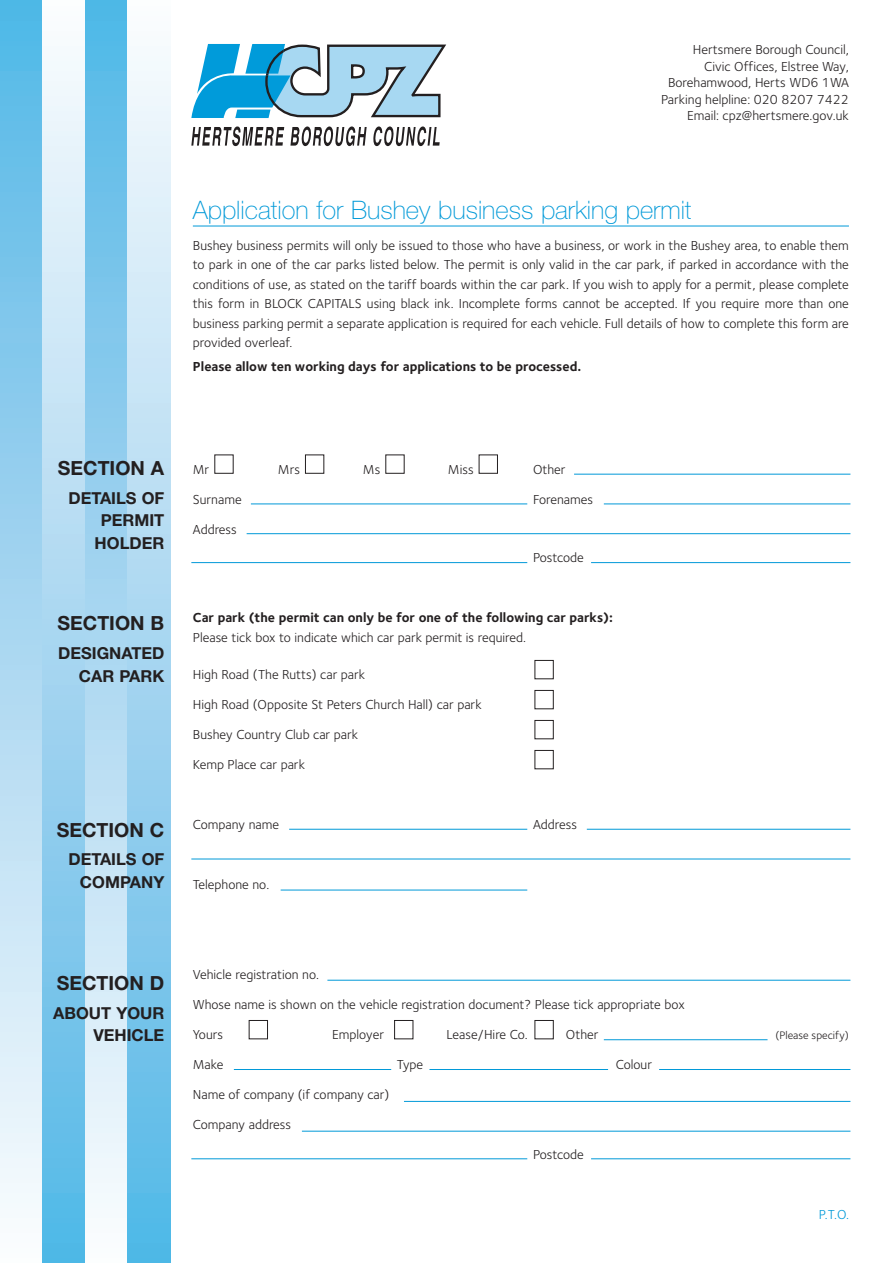
<style>
.page{position:relative;width:893px;height:1263px;background:#fff}
.page>*{position:absolute;margin:0;border:0;box-sizing:border-box;transform-origin:0 0}
.t1{font:100 25.5px "Helvetica Neue";color:#0099d8}
.t2{font:700 19.5px "Helvetica Neue";color:#231f20}
.t3{font:700 16.5px/22.5px "Helvetica Neue";color:#231f20;text-align:right}
.t4{font:13.5px/19.5px "Foundry Sterling";color:#231f20;text-align:justify}
.t5{font:700 13.5px "Foundry Sterling";color:#231f20}
.t6{font:13.5px "Foundry Sterling";color:#0099d8}
.t7{font:11.25px "Foundry Sterling";color:#231f20}
</style>
<div class="page">
<div style="left:534px;top:750px;width:20px;height:19px;border:1px solid #231f20"></div>
<div style="left:534px;top:720px;width:20px;height:19px;border:1px solid #231f20"></div>
<div style="left:534px;top:690px;width:20px;height:19px;border:1px solid #231f20"></div>
<div style="left:534px;top:660px;width:20px;height:19px;border:1px solid #231f20"></div>
<div style="left:479px;top:454px;width:19px;height:20px;border:1px solid #231f20"></div>
<div style="left:534px;top:1020px;width:20px;height:19px;border:1px solid #231f20"></div>
<div style="left:394px;top:1020px;width:19px;height:19px;border:1px solid #231f20"></div>
<div style="left:249px;top:1020px;width:19px;height:19px;border:1px solid #231f20"></div>
<div style="left:305px;top:454px;width:19px;height:20px;border:1px solid #231f20"></div>
<div style="left:0;top:0;width:43px;height:1263px;background:linear-gradient(to bottom,#53b6e6,#fdfbfd)"></div>
<div style="left:43px;top:0;width:42px;height:1263px;background:linear-gradient(to bottom,#fdfbfd,#53b6e6)"></div>
<div style="left:85px;top:0;width:43px;height:1263px;background:linear-gradient(to bottom,#53b6e6,#fdfbfd)"></div>
<div style="left:128px;top:0;width:42px;height:1263px;background:linear-gradient(to bottom,#fdfbfd,#53b6e6)"></div>
<svg style="left:191px;top:44px;width:255px;height:74px"></svg>
<svg style="left:191px;top:126px;width:93px;height:20px"></svg>
<svg style="left:290px;top:126px;width:77px;height:20px"></svg>
<svg style="left:373px;top:126px;width:67px;height:20px"></svg>
<hr style="left:193px;top:226px;width:656px;height:1px;background:#0099d8">
<hr style="left:574px;top:474px;width:276px;height:1px;background:#0099d8">
<hr style="left:604px;top:503px;width:246px;height:1px;background:#0099d8">
<hr style="left:247px;top:533px;width:603px;height:1px;background:#0099d8">
<hr style="left:191px;top:859px;width:659px;height:1px;background:#0099d8">
<hr style="left:591px;top:562px;width:259px;height:1px;background:#0099d8">
<hr style="left:191px;top:562px;width:336px;height:1px;background:#0099d8">
<hr style="left:289px;top:829px;width:238px;height:1px;background:#0099d8">
<hr style="left:281px;top:890px;width:246px;height:1px;background:#0099d8">
<hr style="left:587px;top:829px;width:263px;height:1px;background:#0099d8">
<hr style="left:327px;top:980px;width:523px;height:1px;background:#0099d8">
<hr style="left:604px;top:1039px;width:163px;height:1px;background:#0099d8">
<hr style="left:659px;top:1069px;width:191px;height:1px;background:#0099d8">
<hr style="left:404px;top:1101px;width:446px;height:1px;background:#0099d8">
<hr style="left:302px;top:1131px;width:548px;height:1px;background:#0099d8">
<hr style="left:591px;top:1158px;width:259px;height:1px;background:#0099d8">
<hr style="left:191px;top:1158px;width:336px;height:1px;background:#0099d8">
<hr style="left:429px;top:1069px;width:179px;height:1px;background:#0099d8">
<hr style="left:234px;top:1069px;width:157px;height:1px;background:#0099d8">
<hr style="left:251px;top:503px;width:276px;height:1px;background:#0099d8">
<p class="t4" style="left:661px;top:42px;width:189px;line-height:16.5px;text-align:right">Hertsmere Borough Council,<br>Civic Offices, Elstree Way,<br>Borehamwood, Herts WD6 1WA<br>Parking helpline: 020 8207 7422<br>Email: cpz@hertsmere.gov.uk</p>
<h1 class="t1" style="left:193px;top:191px;width:500px">Application for Bushey business parking permit</h1>
<p class="t4" style="left:193px;top:236px;width:658px">Bushey business permits will only be issued to those who have a business, or work in the Bushey area, to enable them to park in one of the car parks listed below. The permit is only valid in the car park, if parked in accordance with the conditions of use, as stated on the tariff boards within the car park. If you wish to apply for a permit, please complete this form in BLOCK CAPITALS using black ink. Incomplete forms cannot be accepted. If you require more than one business parking permit a separate application is required for each vehicle. Full details of how to complete this form are provided overleaf.</p>
<p class="t5" style="left:193px;top:361px;width:390px">Please allow ten working days for applications to be processed.</p>
<h2 class="t2" style="left:58px;top:453px;width:108px">SECTION A</h2>
<p class="t3" style="left:69px;top:487px;width:97px">DETAILS OF<br>PERMIT<br>HOLDER</p>
<h2 class="t2" style="left:58px;top:608px;width:108px">SECTION B</h2>
<p class="t3" style="left:58px;top:642px;width:108px">DESIGNATED<br>CAR PARK</p>
<h2 class="t2" style="left:57px;top:814px;width:109px">SECTION C</h2>
<p class="t3" style="left:69px;top:849px;width:97px">DETAILS OF<br>COMPANY</p>
<p class="t4" style="left:193px;top:460px;width:18px">Mr</p>
<p class="t4" style="left:278px;top:460px;width:24px">Mrs</p>
<p class="t4" style="left:363px;top:460px;width:19px">Ms</p>
<p class="t4" style="left:448px;top:460px;width:27px">Miss</p>
<p class="t4" style="left:533px;top:460px;width:34px">Other</p>
<p class="t4" style="left:193px;top:490px;width:50px">Surname</p>
<p class="t4" style="left:533px;top:490px;width:62px">Forenames</p>
<p class="t4" style="left:193px;top:520px;width:45px">Address</p>
<p class="t4" style="left:533px;top:549px;width:52px">Postcode</p>
<p class="t5" style="left:193px;top:612px;width:422px">Car park (the permit can only be for one of the following car parks):</p>
<p class="t4" style="left:193px;top:628px;width:335px">Please tick box to indicate which car park permit is required.</p>
<p class="t4" style="left:193px;top:666px;width:174px">High Road (The Rutts) car park</p>
<p class="t4" style="left:193px;top:696px;width:290px">High Road (Opposite St Peters Church Hall) car park</p>
<p class="t4" style="left:193px;top:726px;width:167px">Bushey Country Club car park</p>
<p class="t4" style="left:193px;top:756px;width:114px">Kemp Place car park</p>
<p class="t4" style="left:193px;top:816px;width:88px">Company name</p>
<p class="t4" style="left:533px;top:816px;width:45px">Address</p>
<p class="t4" style="left:193px;top:876px;width:78px">Telephone no.</p>
<h2 class="t2" style="left:57px;top:967px;width:109px">SECTION D</h2>
<p class="t3" style="left:53px;top:1002px;width:113px">ABOUT YOUR<br>VEHICLE</p>
<p class="t4" style="left:193px;top:966px;width:128px">Vehicle registration no.</p>
<p class="t4" style="left:193px;top:996px;width:493px">Whose name is shown on the vehicle registration document? Please tick appropriate box</p>
<p class="t4" style="left:193px;top:1026px;width:32px">Yours</p>
<p class="t4" style="left:332px;top:1026px;width:54px">Employer</p>
<p class="t4" style="left:446px;top:1026px;width:83px">Lease/Hire Co.</p>
<p class="t4" style="left:566px;top:1026px;width:34px">Other</p>
<p class="t7" style="left:775px;top:1031px;width:75px">(Please specify)</p>
<p class="t4" style="left:193px;top:1056px;width:32px">Make</p>
<p class="t4" style="left:397px;top:1056px;width:28px">Type</p>
<p class="t4" style="left:616px;top:1056px;width:38px">Colour</p>
<p class="t4" style="left:193px;top:1086px;width:198px">Name of company (if company car)</p>
<p class="t4" style="left:193px;top:1116px;width:100px">Company address</p>
<p class="t4" style="left:533px;top:1146px;width:52px">Postcode</p>
<p class="t6" style="left:819px;top:1209px;width:31px">P.T.O.</p>
</div>
